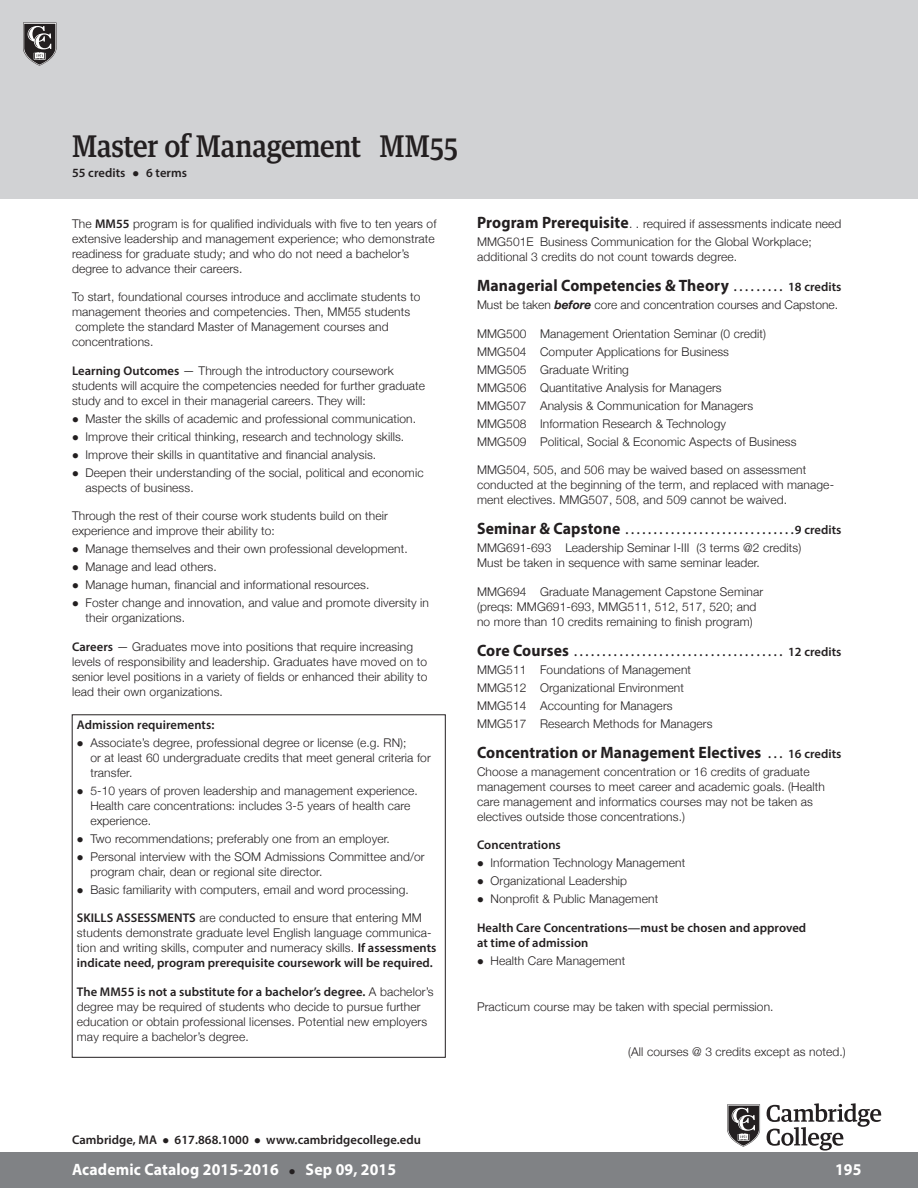
<style>
.page{position:relative;width:918px;height:1188px;background:#fff}
.page>*{position:absolute;margin:0;border:0;box-sizing:border-box;transform-origin:0 0}
.cht_h1-egypt{font:500 30px "Guardian Text Egyp";letter-spacing:-.015em;color:#231f20;scale:.9 1}
.txt-2_b{font:700 16.5px "Myriad Pro";letter-spacing:.01em;color:#231f20;scale:.95 1}
.t1{font:700 16.5px "Myriad Pro";letter-spacing:.01em;color:#fff;scale:.95 1}
.txt-2_b-2{font:600 12.6px/15px "Myriad Pro";letter-spacing:.005em;color:#231f20}
.txt-9{font:600 12.6px "Myriad Pro";letter-spacing:.005em;color:#231f20}
.txt-9-2{font:300 12px/15px "Helvetica Neue";letter-spacing:.01em;color:#231f20}
.bul-2{font:300 12px/15px "Helvetica Neue";letter-spacing:.01em;color:#231f20}
.txt-2{font:300 12px/15px "Helvetica Neue";letter-spacing:.01em;color:#231f20}
.bul-9{font:300 12px/15px "Helvetica Neue";letter-spacing:.01em;color:#231f20}
.s1{font-family:"Myriad Pro";font-weight:600;font-size:12.6px}
.s2{font-family:"Helvetica Neue";font-weight:300;font-size:12px}
.s3{font-family:"Myriad Pro";font-weight:700;font-size:16.5px}
.s4{font-weight:600;font-size:12.6px}
.s5{font-weight:700;font-style:italic}
.s6{font-weight:700;font-size:16.5px}
.s7{color:#231f20}
</style>
<div class="page">
<div style="left:0;top:1152px;width:918px;height:36px;background:#808285"></div>
<svg style="left:767px;top:1103px;width:114px;height:48px"></svg>
<svg style="left:727px;top:1104px;width:33px;height:43px"></svg>
<div style="left:0;top:0;width:918px;height:198px;background:#d1d2d4"></div>
<svg style="left:23px;top:23px;width:34px;height:43px"></svg>
<div style="left:72px;top:715px;width:374px;height:343px;border:1px solid #231f20"></div>
<p class="cht_h1-egypt" style="left:72px;top:122px;width:430px">Master of Management MM55</p>
<p class="txt-2_b-2" style="left:72px;top:165px;width:117px">55 credits ● 6 terms</p>
<p class="txt-9-2" style="left:72px;top:215px;width:366px">The <span class="s1">MM55</span> program is for qualified individuals with five to ten years of extensive leadership and management experience; who demonstrate readiness for graduate study; and who do not need a bachelor’s degree to advance their careers.</p>
<p class="txt-9-2" style="left:72px;top:289px;width:350px">To start, foundational courses introduce and acclimate students to management theories and competencies. Then, MM55 students complete the standard Master of Management courses and concentrations.</p>
<p class="txt-2" style="left:72px;top:362px;width:355px"><span class="s1">Learning Outcomes</span> — Through the introductory coursework students will acquire the competencies needed for further graduate study and to excel in their managerial careers. They will:</p>
<p class="bul-2" style="left:72px;top:410px;width:346px">● Master the skills of academic and professional communication.</p>
<p class="bul-2" style="left:72px;top:428px;width:334px">● Improve their critical thinking, research and technology skills.</p>
<p class="bul-2" style="left:72px;top:446px;width:306px">● Improve their skills in quantitative and financial analysis.</p>
<p class="bul-9" style="left:86px;top:464px;width:340px;text-indent:-14px">● Deepen their understanding of the social, political and economic aspects of business.</p>
<p class="txt-2" style="left:72px;top:508px;width:317px">Through the rest of their course work students build on their experience and improve their ability to:</p>
<p class="bul-2" style="left:72px;top:541px;width:337px">● Manage themselves and their own professional development.</p>
<p class="bul-2" style="left:72px;top:559px;width:146px">● Manage and lead others.</p>
<p class="bul-2" style="left:72px;top:577px;width:299px">● Manage human, financial and informational resources.</p>
<p class="bul-9" style="left:86px;top:595px;width:345px;text-indent:-14px">● Foster change and innovation, and value and promote diversity in their organizations.</p>
<p class="txt-9-2" style="left:72px;top:638px;width:357px"><span class="s1">Careers</span> — Graduates move into positions that require increasing levels of responsibility and leadership. Graduates have moved on to senior level positions in a variety of fields or enhanced their ability to lead their own organizations.</p>
<p class="txt-2_b-2" style="left:77px;top:717px;width:139px">Admission requirements:</p>
<p class="bul-2" style="left:90px;top:734px;width:342px;text-indent:-14px">● Associate’s degree, professional degree or license (e.g. RN);<br>or at least 60 undergraduate credits that meet general criteria for transfer.</p>
<p class="bul-2" style="left:90px;top:782px;width:329px;text-indent:-14px">● 5-10 years of proven leadership and management experience.<br>Health care concentrations: includes 3-5 years of health care experience.</p>
<p class="bul-2" style="left:77px;top:830px;width:314px">● Two recommendations; preferably one from an employer.</p>
<p class="bul-2" style="left:90px;top:848px;width:336px;text-indent:-14px">● Personal interview with the SOM Admissions Committee and/or program chair, dean or regional site director.</p>
<p class="bul-9" style="left:77px;top:881px;width:333px">● Basic familiarity with computers, email and word processing.</p>
<p class="txt-9-2" style="left:77px;top:910px;width:361px"><span class="s1">SKILLS ASSESSMENTS</span> are conducted to ensure that entering MM students demonstrate graduate level English language communica&shy;tion and writing skills, computer and numeracy skills. <span class="s1">If assessments</span></p>
<p class="txt-9" style="left:77px;top:955px;width:357px">indicate need, program prerequisite coursework will be required.</p>
<p class="txt-9" style="left:77px;top:984px;width:358px">The MM55 is not a substitute for a bachelor’s degree. <span class="s2">A bachelor’s</span></p>
<p class="txt-9-2" style="left:77px;top:998px;width:352px">degree may be required of students who decide to pursue further education or obtain professional licenses. Potential new employers may require a bachelor’s degree.</p>
<p class="txt-2" style="left:477px;top:216px;width:366px"><span class="s3">Program Prerequisite</span>... required if assessments indicate need</p>
<p class="txt-9-2" style="left:477px;top:234px;width:336px">MMG501E Business Communication for the Global Workplace; additional 3 credits do not count towards degree.</p>
<p class="txt-2_b" style="left:477px;top:275px;width:272px">Managerial Competencies &amp; Theory <span class="s4">..........</span></p>
<p class="txt-2_b-2" style="left:788px;top:279px;width:55px">18 credits</p>
<p class="txt-9-2" style="left:477px;top:297px;width:363px">Must be taken <span class="s5">before</span> core and concentration courses and Capstone.</p>
<p class="txt-2" style="left:477px;top:325px;width:290px">MMG500 Management Orientation Seminar (0 credit)</p>
<p class="txt-2" style="left:477px;top:343px;width:254px">MMG504 Computer Applications for Business</p>
<p class="txt-2" style="left:477px;top:361px;width:153px">MMG505 Graduate Writing</p>
<p class="txt-2" style="left:477px;top:379px;width:246px">MMG506 Quantitative Analysis for Managers</p>
<p class="txt-2" style="left:477px;top:397px;width:278px">MMG507 Analysis &amp; Communication for Managers</p>
<p class="txt-2" style="left:477px;top:415px;width:251px">MMG508 Information Research &amp; Technology</p>
<p class="txt-9-2" style="left:477px;top:433px;width:321px">MMG509 Political, Social &amp; Economic Aspects of Business</p>
<p class="txt-9-2" style="left:477px;top:462px;width:359px">MMG504, 505, and 506 may be waived based on assessment conducted at the beginning of the term, and replaced with manage&shy;ment electives. MMG507, 508, and 509 cannot be waived.</p>
<p class="txt-2_b-2" style="left:477px;top:522px;width:150px"><span class="s6">Seminar &amp; Capstone</span> ..............................</p>
<p class="txt-2_b-2" style="left:795px;top:522px;width:48px">9 credits</p>
<p class="txt-9-2" style="left:477px;top:540px;width:326px">MMG691-693 Leadership Seminar I-III (3 terms @2 credits)<br>Must be taken in sequence with same seminar leader.</p>
<p class="txt-9-2" style="left:477px;top:583px;width:288px">MMG694 Graduate Management Capstone Seminar (preqs: MMG691-693, MMG511, 512, 517, 520; and no more than 10 credits remaining to finish program)</p>
<p class="txt-2_b-2" style="left:477px;top:644px;width:99px"><span class="s6">Core Courses</span> ......................................</p>
<p class="txt-2_b-2" style="left:788px;top:644px;width:55px">12 credits</p>
<p class="txt-2" style="left:477px;top:661px;width:216px">MMG511 Foundations of Management</p>
<p class="txt-2" style="left:477px;top:679px;width:208px">MMG512 Organizational Environment</p>
<p class="bul-2" style="left:477px;top:697px;width:197px">MMG514 Accounting for Managers</p>
<p class="txt-9-2" style="left:477px;top:715px;width:237px">MMG517 Research Methods for Managers</p>
<p class="txt-2_b" style="left:477px;top:742px;width:308px">Concentration or Management Electives <span class="s4">....</span></p>
<p class="txt-2_b-2" style="left:788px;top:746px;width:55px">16 credits</p>
<p class="txt-9-2" style="left:477px;top:763px;width:349px">Choose a management concentration or 16 credits of graduate management courses to meet career and academic goals. (Health care management and informatics courses may not be taken as electives outside those concentrations.)</p>
<p class="txt-2_b-2" style="left:477px;top:837px;width:85px">Concentrations</p>
<p class="bul-2" style="left:477px;top:855px;width:210px">● Information Technology Management</p>
<p class="bul-2" style="left:477px;top:873px;width:152px">● Organizational Leadership</p>
<p class="bul-9" style="left:477px;top:891px;width:183px">● Nonprofit &amp; Public Management</p>
<p class="txt-2_b-2" style="left:477px;top:920px;width:331px">Health Care Concentrations—must be chosen and approved at time of admission</p>
<p class="bul-2" style="left:477px;top:952px;width:150px">● Health Care Management</p>
<p class="txt-9-2" style="left:477px;top:999px;width:298px">Practicum course may be taken with special permission.</p>
<p class="txt-9-2" style="left:628px;top:1043px;width:219px">(All courses @ 3 credits except as noted.)</p>
<p class="txt-2_b-2" style="left:72px;top:1132px;width:350px">Cambridge, MA ● 617.868.1000 ● www.cambridgecollege.edu</p>
<h2 class="t1" style="left:72px;top:1159px;width:343px">Academic Catalog 2015-2016 <span class="s7">●</span> Sep 09, 2015</h2>
<h2 class="t1" style="left:835px;top:1159px;width:29px">195</h2>
</div>
